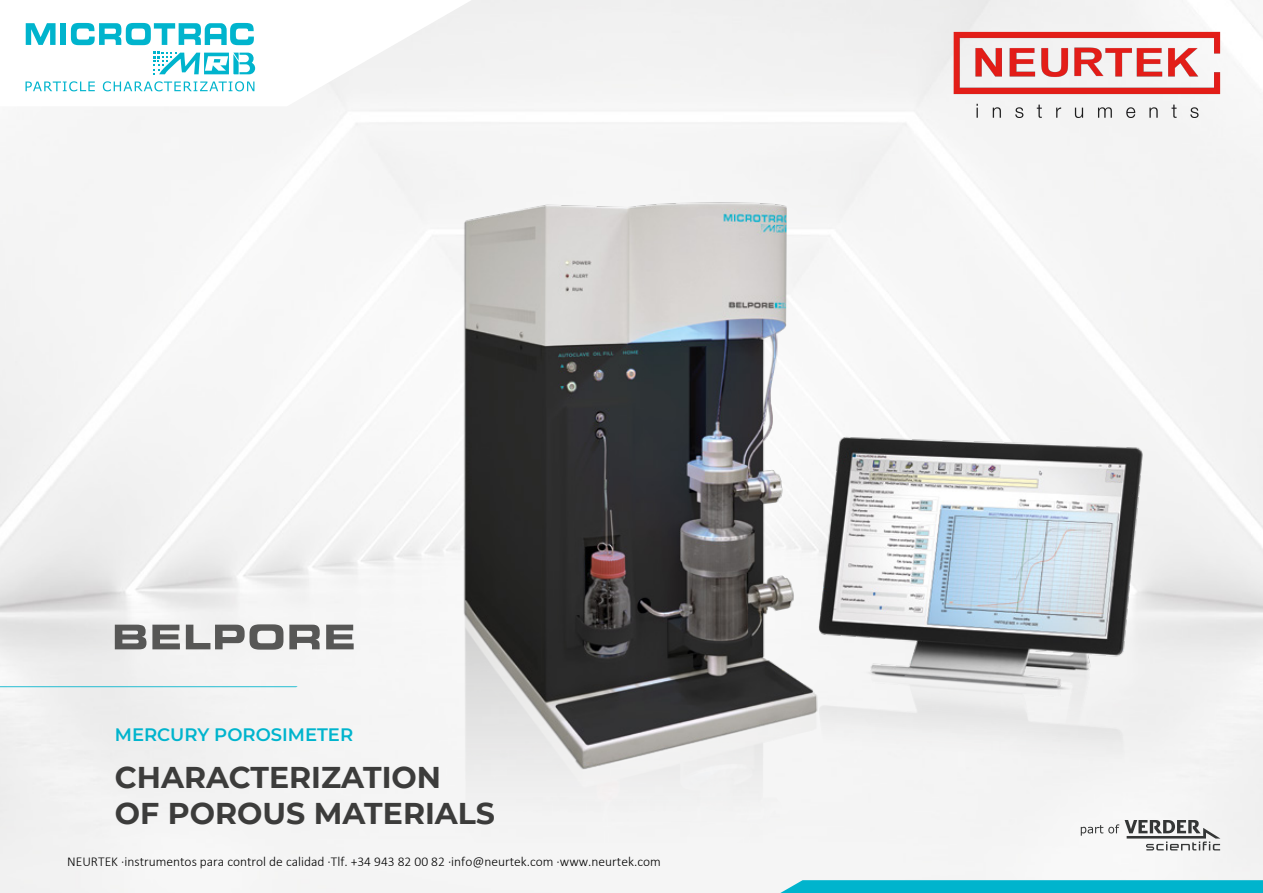
<style>
.page{position:relative;width:1263px;height:893px;background:#fff}
.page>*{position:absolute;margin:0;border:0;box-sizing:border-box;transform-origin:0 0}
.t1{font:700 30px/36px "Montserrat";color:#3c3c3b}
.t2{font:600 18px "Montserrat";color:#00b4cd}
.t3{font:300 13.5px "Calibri";color:#000}
</style>
<div class="page">
<svg style="left:25px;top:0;width:447px;height:106px"></svg>
<svg style="left:0;top:686px;width:298px;height:1px"></svg>
<svg style="left:843px;top:880px;width:420px;height:13px;background:#03b4cd"></svg>
<svg style="left:1158px;top:820px;width:62px;height:30px"></svg>
<svg style="left:26px;top:23px;width:30px;height:22px"></svg>
<div style="left:61px;top:23px;width:5px;height:22px;background:#00b4cd"></div>
<svg style="left:71px;top:23px;width:183px;height:22px"></svg>
<svg style="left:26px;top:81px;width:69px;height:10px"></svg>
<svg style="left:103px;top:81px;width:151px;height:10px"></svg>
<svg style="left:153px;top:52px;width:102px;height:22px"></svg>
<svg style="left:115px;top:625px;width:31px;height:24px"></svg>
<svg style="left:152px;top:625px;width:28px;height:24px"></svg>
<svg style="left:186px;top:624px;width:97px;height:26px"></svg>
<svg style="left:289px;top:625px;width:31px;height:24px"></svg>
<svg style="left:326px;top:625px;width:28px;height:24px"></svg>
<img style="left:843px;top:432px;width:315px;height:444px">
<img style="left:420px;top:157px;width:423px;height:736px">
<img style="left:944px;top:18px;width:285px;height:112px">
<h2 class="t2" style="left:115px;top:722px;width:240px">MERCURY POROSIMETER</h2>
<h1 class="t1" style="left:115px;top:758px;width:382px">CHARACTERIZATION<br>OF POROUS MATERIALS</h1>
<p class="t3" style="left:67px;top:853px;width:595px">NEURTEK ·instrumentos para control de calidad ·Tlf. +34 943 82 00 82 ·info@neurtek.com ·www.neurtek.com</p>
</div>
